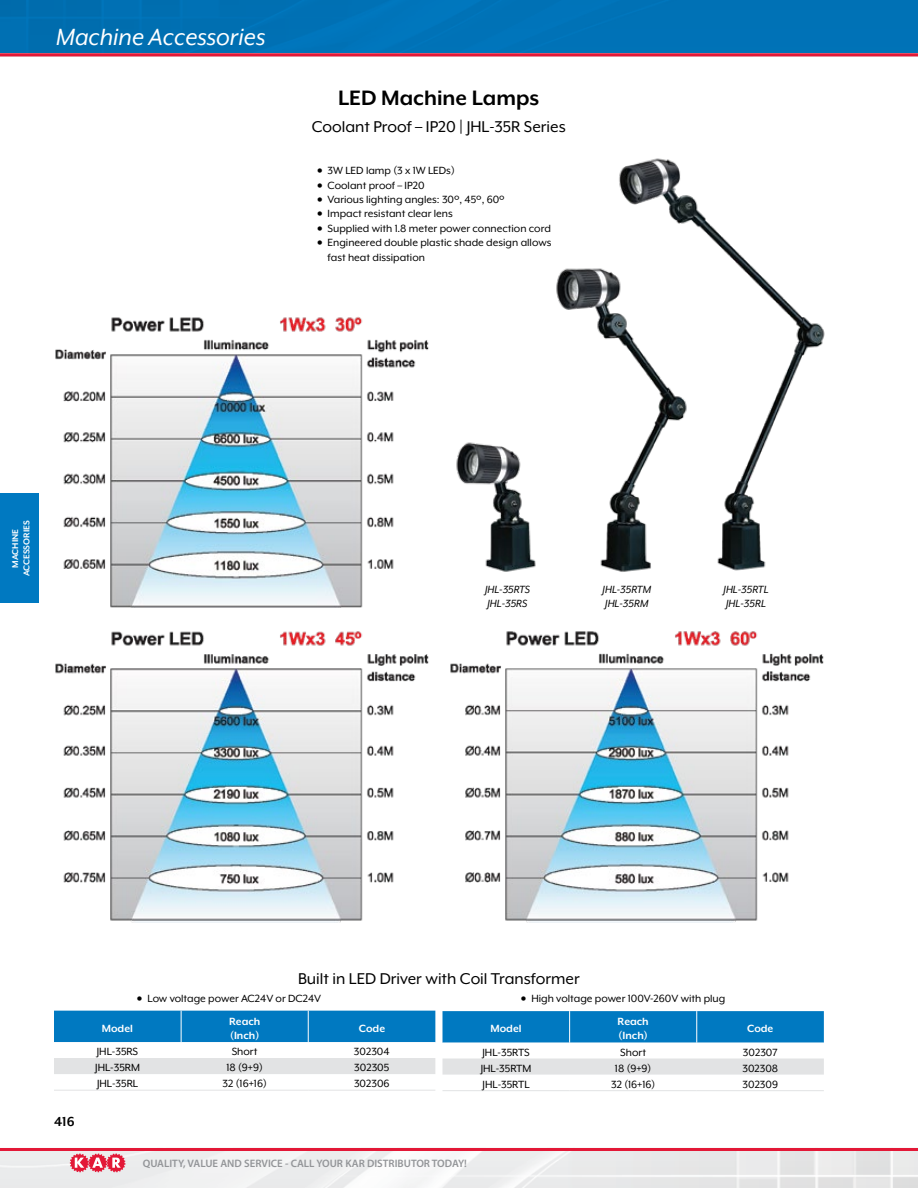
<style>
.page{position:relative;width:918px;height:1188px;background:#fff}
.page>*{position:absolute;margin:0;border:0;box-sizing:border-box;transform-origin:0 0}
.t1{font:italic 27px "Mr Eaves XL Mod OT";color:#fff}
.t2{font:700 24px "Mr Eaves XL Mod OT";color:#000}
.t3{font:18px "Mr Eaves XL Mod OT";color:#000}
.t4{font:700 15px "Mr Eaves XL Mod OT";color:#000}
.t5{font:12px/14.4px "Mr Eaves XL Mod OT";color:#000}
.t6{font:italic 12px/14.4px "Mr Eaves XL Mod OT";color:#000}
.t7{font:700 12px/14.4px "Mr Eaves XL Mod OT";color:#fff}
.t8{font:600 10.8px "Myriad Pro";color:#939598}
.t9{font:700 9.75px/11.2px "Mr Eaves XL Mod OT";color:#fff;text-align:center}
</style>
<div class="page">
<img style="left:0;top:56px;width:918px;height:1132px">
<div style="left:54px;top:1114px;width:36px;height:20px;background:#fff"></div>
<hr style="left:0;top:1148px;width:918px;height:2px;background:#e31837">
<svg style="left:70px;top:1154px;width:55px;height:18px"></svg>
<hr style="left:0;top:53px;width:918px;height:3px;background:#e31837">
<div style="left:0;top:494px;width:39px;height:109px;background:#0079c1"></div>
<div style="left:0;top:0;width:918px;height:53px;background:#0072b6"></div>
<img style="left:452px;top:436px;width:86px;height:137px">
<img style="left:554px;top:261px;width:59px;height:312px">
<img style="left:613px;top:152px;width:217px;height:421px">
<img style="left:42px;top:313px;width:396px;height:295px">
<img style="left:42px;top:628px;width:791px;height:295px">
<svg style="left:54px;top:1011px;width:381px;height:79px"></svg>
<hr style="left:54px;top:1090px;width:127px;height:1px;background:#e2e3e4">
<hr style="left:181px;top:1090px;width:127px;height:1px;background:#e2e3e4">
<hr style="left:308px;top:1090px;width:127px;height:1px;background:#e2e3e4">
<hr style="left:181px;top:1011px;width:1px;height:31px;background:#fff">
<hr style="left:308px;top:1011px;width:1px;height:31px;background:#fff">
<svg style="left:442px;top:1011px;width:382px;height:79px"></svg>
<hr style="left:442px;top:1090px;width:128px;height:1px;background:#e2e3e4">
<hr style="left:570px;top:1090px;width:127px;height:1px;background:#e2e3e4">
<hr style="left:697px;top:1090px;width:127px;height:1px;background:#e2e3e4">
<hr style="left:569px;top:1011px;width:1px;height:32px;background:#fff">
<hr style="left:696px;top:1011px;width:1px;height:32px;background:#fff">
<h1 class="t1" style="left:56px;top:23px;width:211px">Machine Accessories</h1>
<h2 class="t2" style="left:338px;top:84px;width:203px">LED Machine Lamps</h2>
<h3 class="t3" style="left:312px;top:117px;width:256px">Coolant Proof – IP20 | JHL-35R Series</h3>
<p class="t5" style="left:317px;top:163px;width:139px">• 3W LED lamp (3 x 1W LEDs)</p>
<p class="t5" style="left:317px;top:178px;width:109px">• Coolant proof – IP20</p>
<p class="t5" style="left:317px;top:192px;width:189px">• Various lighting angles: 30º, 45º, 60º</p>
<p class="t5" style="left:317px;top:207px;width:137px">• Impact resistant clear lens</p>
<p class="t5" style="left:317px;top:221px;width:235px">• Supplied with 1.8 meter power connection cord</p>
<p class="t5" style="left:328px;top:235px;width:225px;text-indent:-10px">• Engineered double plastic shade design allows fast heat dissipation</p>
<p class="t9" style="left:10px;top:576px;width:58px;rotate:-90deg">MACHINE<br>ACCESSORIES</p>
<p class="t6" style="left:485px;top:582px;width:47px">JHL-35RTS<br>JHL-35RS</p>
<p class="t6" style="left:603px;top:582px;width:50px">JHL-35RTM<br>JHL-35RM</p>
<p class="t6" style="left:724px;top:582px;width:46px">JHL-35RTL<br>JHL-35RL</p>
<p class="t4" style="left:54px;top:1113px;width:22px">416</p>
<h3 class="t3" style="left:298px;top:969px;width:283px">Built in LED Driver with Coil Transformer</h3>
<p class="t5" style="left:137px;top:991px;width:186px">• Low voltage power AC24V or DC24V</p>
<p class="t5" style="left:521px;top:991px;width:206px">• High voltage power 100V-260V with plug</p>
<p class="t7" style="left:102px;top:1021px;width:33px">Model</p>
<p class="t7" style="left:229px;top:1014px;width:33px">Reach (Inch)</p>
<p class="t7" style="left:359px;top:1021px;width:28px">Code</p>
<p class="t5" style="left:97px;top:1044px;width:43px">JHL-35RS</p>
<p class="t5" style="left:232px;top:1044px;width:27px">Short</p>
<p class="t5" style="left:354px;top:1044px;width:37px">302304</p>
<p class="t5" style="left:95px;top:1060px;width:46px">JHL-35RM</p>
<p class="t5" style="left:226px;top:1060px;width:38px">18 (9+9)</p>
<p class="t5" style="left:354px;top:1060px;width:37px">302305</p>
<p class="t5" style="left:97px;top:1076px;width:43px">JHL-35RL</p>
<p class="t5" style="left:223px;top:1076px;width:46px">32 (16+16)</p>
<p class="t5" style="left:354px;top:1076px;width:37px">302306</p>
<p class="t7" style="left:491px;top:1021px;width:33px">Model</p>
<p class="t7" style="left:618px;top:1014px;width:33px">Reach (Inch)</p>
<p class="t7" style="left:747px;top:1021px;width:28px">Code</p>
<p class="t5" style="left:483px;top:1045px;width:49px">JHL-35RTS</p>
<p class="t5" style="left:620px;top:1045px;width:27px">Short</p>
<p class="t5" style="left:743px;top:1045px;width:36px">302307</p>
<p class="t5" style="left:481px;top:1061px;width:52px">JHL-35RTM</p>
<p class="t5" style="left:615px;top:1061px;width:38px">18 (9+9)</p>
<p class="t5" style="left:742px;top:1061px;width:37px">302308</p>
<p class="t5" style="left:483px;top:1077px;width:48px">JHL-35RTL</p>
<p class="t5" style="left:611px;top:1077px;width:46px">32 (16+16)</p>
<p class="t5" style="left:743px;top:1077px;width:37px">302309</p>
<p class="t8" style="left:143px;top:1156px;width:326px">QUALITY, VALUE AND SERVICE - CALL YOUR KAR DISTRIBUTOR TODAY!</p>
</div>
